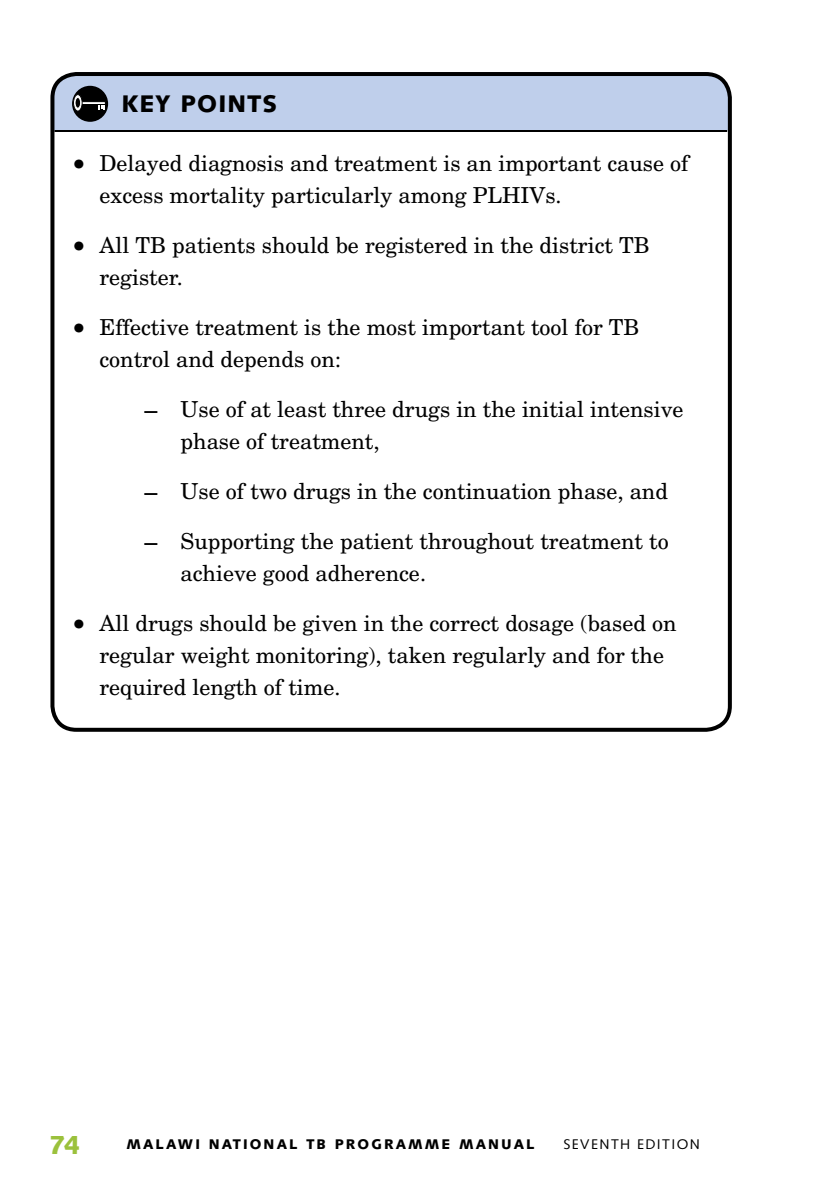
<style>
.page{position:relative;width:840px;height:1191px;background:#fff}
.page>*{position:absolute;margin:0;border:0;box-sizing:border-box;transform-origin:0 0}
.t1{font:900 26px "Syntax";color:#9bc13c}
.t2{font:900 24px "Syntax";color:#000}
.t3{font:22px/32px "New Century Schlbk";color:#000}
.t4{font:900 14px "Syntax";letter-spacing:.15em;color:#000}
.t5{font:14px "Syntax";letter-spacing:.1em;color:#000}
.s1{font-family:"Syntax";font-weight:900;font-size:26px}
.s2{font-family:"Syntax";font-size:26px}
</style>
<div class="page">
<hr style="left:54px;top:130px;width:672px;height:2px;background:#000">
<div style="left:50px;top:72px;width:681px;height:660px;border:4px solid #000;border-radius:24px"></div>
<div style="left:53px;top:74px;width:676px;height:56px;background:#bfcfeb"></div>
<svg style="left:83px;top:101px;width:23px;height:4px"></svg>
<svg style="left:73px;top:95px;width:9px;height:16px"></svg>
<div style="left:73px;top:94px;width:10px;height:18px;border:1px solid #000;border-radius:50%"></div>
<div style="left:75px;top:97px;width:6px;height:11px;background:#000;border-radius:50%"></div>
<div style="left:74px;top:97px;width:7px;height:12px;border:1px solid #fff;border-radius:50%"></div>
<p class="t2" style="left:121px;top:89px;width:93px">KEY POINTS</p>
<p class="t3" style="left:99px;top:147px;width:590px;text-indent:-27px"><span class="s1">•</span> Delayed diagnosis and treatment is an important cause of excess mortality particularly among PLHIVs.</p>
<p class="t3" style="left:99px;top:229px;width:551px;text-indent:-27px"><span class="s1">•</span> All TB patients should be registered in the district TB register.</p>
<p class="t3" style="left:99px;top:311px;width:541px;text-indent:-27px"><span class="s1">•</span> Effective treatment is the most important tool for TB control and depends on:</p>
<p class="t3" style="left:180px;top:393px;width:504px;text-indent:-36px"><span class="s2">–</span> Use of at least three drugs in the initial intensive phase of treatment,</p>
<p class="t3" style="left:144px;top:475px;width:524px"><span class="s2">–</span> Use of two drugs in the continuation phase, and</p>
<p class="t3" style="left:180px;top:525px;width:489px;text-indent:-36px"><span class="s2">–</span> Supporting the patient throughout treatment to achieve good adherence.</p>
<p class="t3" style="left:99px;top:607px;width:578px;text-indent:-27px"><span class="s1">•</span> All drugs should be given in the correct dosage (based on regular weight monitoring), taken regularly and for the required length of time.</p>
<p class="t1" style="left:49px;top:1129px;width:33px">74</p>
<p class="t4" style="left:126px;top:1136px;width:298px">MALAWI NATIONAL TB PROGRAMM</p>
<p class="t4" style="left:441px;top:1136px;width:95px">E MANUAL</p>
<p class="t5" style="left:563px;top:1136px;width:138px">SEVENTH EDITION</p>
</div>
